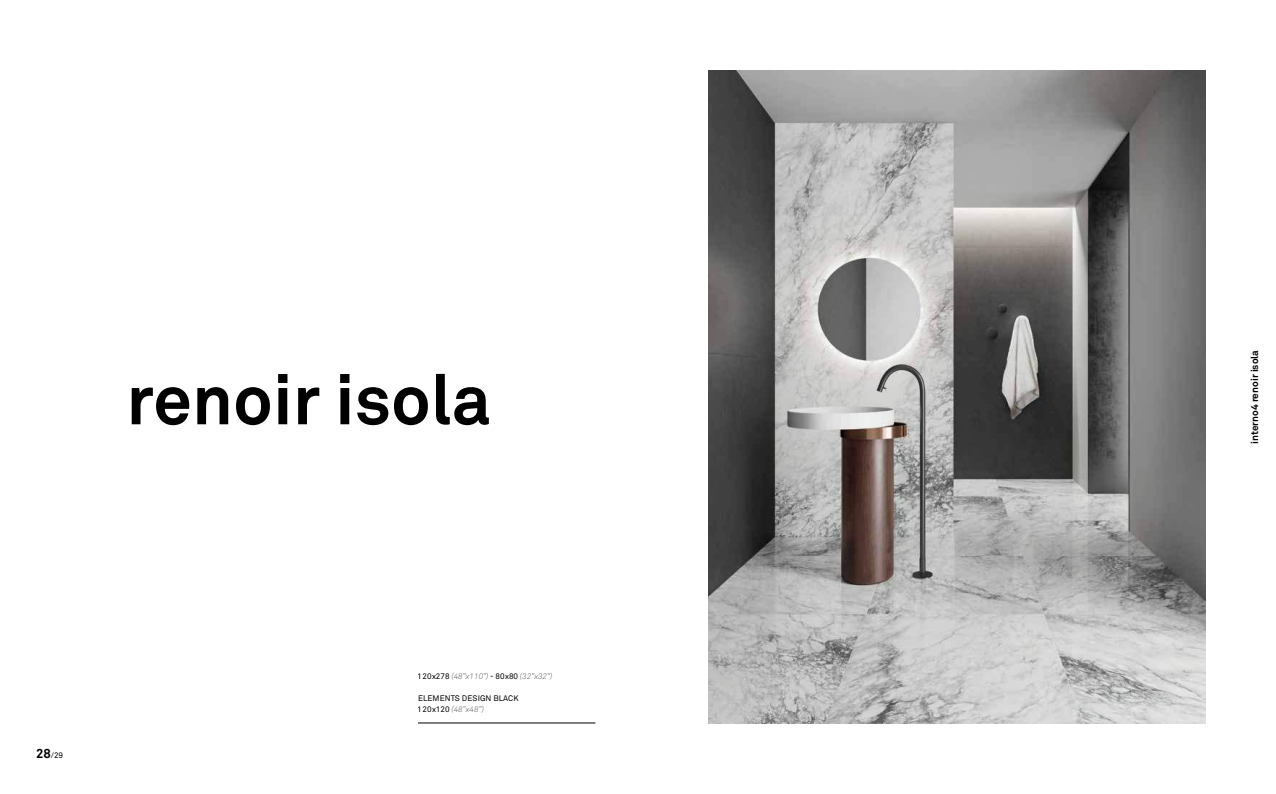
<style>
.page{position:relative;width:1276px;height:794px;background:#fff}
.page>*{position:absolute;margin:0;border:0;box-sizing:border-box;transform-origin:0 0}
.t1{font:700 69.7px "Akkurat Std";color:#000}
.t2{font:700 10px "Akkurat Std";color:#000}
.t3{font:8px/11px "Akkurat Std";letter-spacing:.01em;color:#000}
.t4{font:italic 300 8px "Akkurat Std";color:#595654}
.s1{font-weight:700;font-size:13px}
.s2{font-weight:400;font-style:normal;color:#000}
.s3{font-weight:300;font-style:italic;color:#595654}
</style>
<div class="page">
<img style="left:709px;top:71px;width:496px;height:652px">
<hr style="left:418px;top:723px;width:177px;height:1px;background:#000">
<h1 class="t1" style="left:126px;top:373px;width:366px">renoir isola</h1>
<p class="t3" style="left:36px;top:750px;width:29px"><span class="s1">28</span>/29</p>
<p class="t4" style="left:418px;top:673px;width:136px"><span class="s2">120x278</span> (48”x110”) <span class="s2">- 80x80</span> (32”x32”)</p>
<p class="t3" style="left:418px;top:693px;width:102px">ELEMENTS DESIGN BLACK<br>120x120 <span class="s3">(48”x48”)</span></p>
<p class="t2" style="left:1251px;top:444px;width:95px;rotate:-90deg">interno4 renoir isola</p>
</div>
